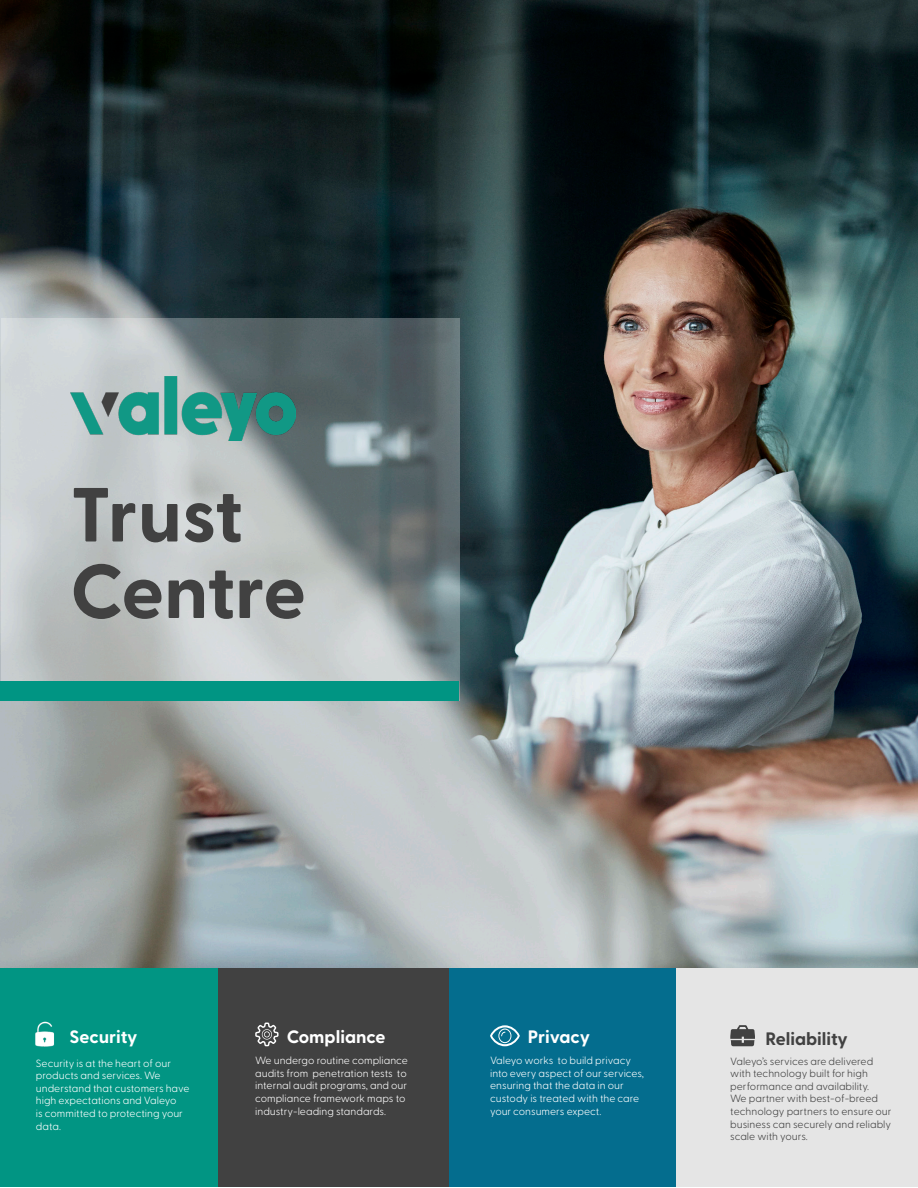
<style>
.page{position:relative;width:918px;height:1188px;background:#fff}
.page>*{position:absolute;margin:0;border:0;box-sizing:border-box;transform-origin:0 0}
.t1{font:700 76.5px/76.5px "Greycliff CF";letter-spacing:-.015em;color:#414141}
.t2{font:700 18px "Greycliff CF";color:#fff}
.t3{font:700 18px "Greycliff CF";color:#414141}
.t4{font:300 10.5px/12.6px "Greycliff CF";color:#fff}
.t5{font:300 10.5px/12.6px "Greycliff CF";color:#414141}
</style>
<div class="page">
<div style="left:218px;top:968px;width:231px;height:219px;background:#414141"></div>
<div style="left:449px;top:968px;width:228px;height:219px;background:#046d8e"></div>
<div style="left:677px;top:968px;width:241px;height:219px;background:#e5e5e5"></div>
<div style="left:1px;top:968px;width:217px;height:219px;background:#019583"></div>
<img style="left:35px;top:1021px;width:19px;height:26px">
<svg style="left:255px;top:1023px;width:24px;height:23px"></svg>
<svg style="left:490px;top:1025px;width:30px;height:21px"></svg>
<img style="left:0;top:0;width:918px;height:968px">
<svg style="left:1px;top:319px;width:458px;height:362px;background:#a2aaab"></svg>
<div style="left:0;top:681px;width:459px;height:20px;background:#009583"></div>
<img style="left:70px;top:377px;width:226px;height:63px">
<svg style="left:730px;top:1025px;width:25px;height:21px"></svg>
<h1 class="t1" style="left:70px;top:479px;width:237px">Trust<br>Centre</h1>
<h2 class="t2" style="left:69px;top:1026px;width:70px">Security</h2>
<p class="t4" style="left:36px;top:1057px;width:155px">Security is at the heart of our products and services. We understand that customers have high expectations and Valeyo<br>is committed to protecting your data.</p>
<h2 class="t2" style="left:287px;top:1025px;width:100px">Compliance</h2>
<p class="t4" style="left:255px;top:1054px;width:154px">We undergo routine compliance audits from penetration tests to internal audit programs, and our compliance framework maps to industry-leading standards.</p>
<h2 class="t2" style="left:528px;top:1025px;width:64px">Privacy</h2>
<p class="t4" style="left:490px;top:1054px;width:156px">Valeyo works to build privacy into every aspect of our services, ensuring that the data in our custody is treated with the care your consumers expect.</p>
<h2 class="t3" style="left:765px;top:1028px;width:84px">Reliability</h2>
<p class="t5" style="left:730px;top:1055px;width:163px">Valeyo’s services are delivered with technology built for high performance and availability.<br>We partner with best-of-breed technology partners to ensure our business can securely and reliably scale with yours.</p>
</div>
